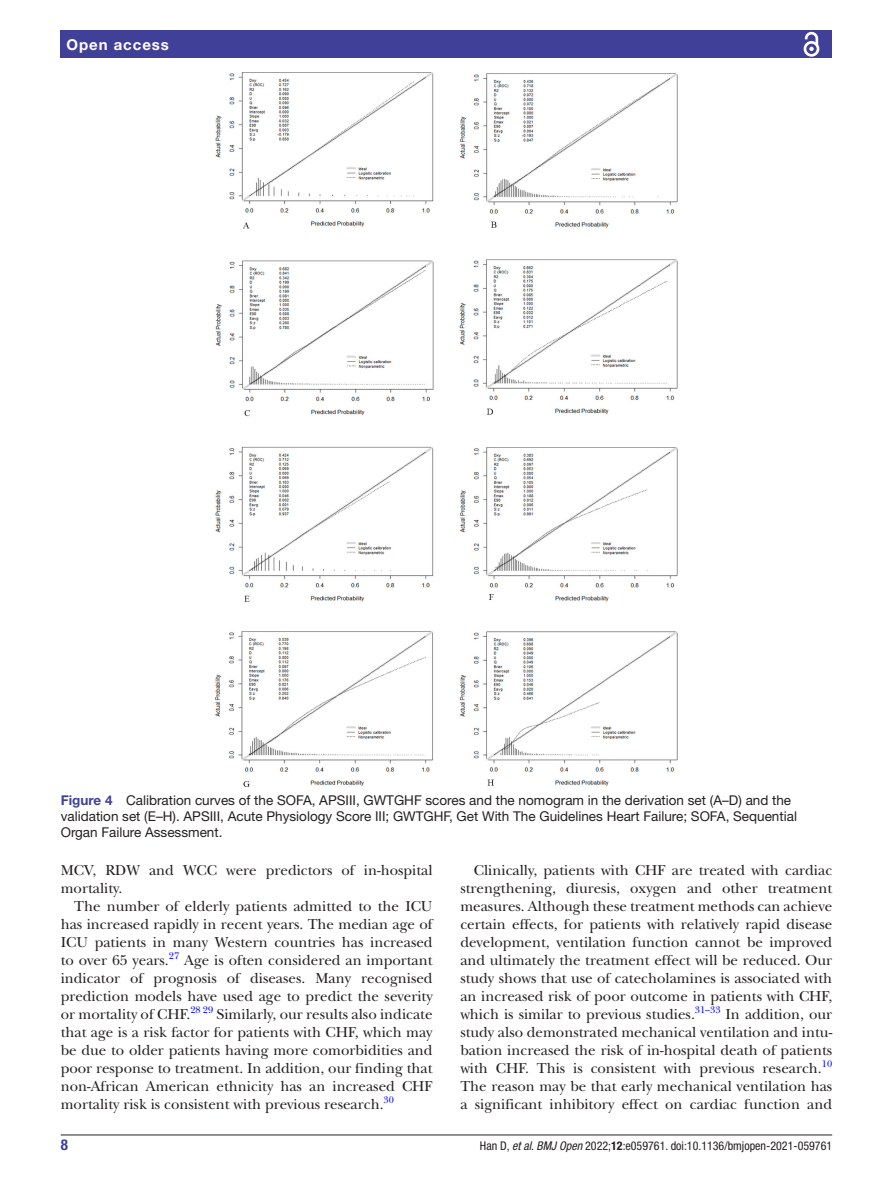
<style>
.page{position:relative;width:893px;height:1191px;background:#fff}
.page>*{position:absolute;margin:0;border:0;box-sizing:border-box;transform-origin:0 0}
.t1{font:15px/18px "New Baskerville";color:#231f20;text-align:justify}
.t2{font:700 15px "Helvetica Neue LT Std";letter-spacing:.065em;color:#fff}
.t3{font:700 condensed 15px "Helvetica Neue LT Std";color:#414099}
.t4{font:13.5px/16.2px "Helvetica Neue LT Std";color:#231f20}
.t5{font:condensed 12px "Helvetica Neue LT Std";color:#231f20}
.t6{font:9.9px "New Baskerville";color:#00f}
.s1{font-weight:700;color:#414099}
.s2{font-style:italic}
.s3{font-weight:700}
</style>
<div class="page">
<hr style="left:61px;top:1134px;width:771px;height:1px;background:#231f20">
<div style="left:61px;top:31px;width:771px;height:27px;background:#414099"></div>
<svg style="left:803px;top:31px;width:17px;height:26px"></svg>
<img style="left:215px;top:73px;width:463px;height:714px">
<p class="t2" style="left:66px;top:35px;width:104px">Open access</p>
<p class="t4" style="left:61px;top:791px;width:738px"><span class="s1">Figure 4</span> Calibration curves of the SOFA, APSIII, GWTGHF scores and the nomogram in the derivation set (A–D) and the validation set (E–H). APSIII, Acute Physiology Score III; GWTGHF, Get With The Guidelines Heart Failure; SOFA, Sequential<br>Organ Failure Assessment.</p>
<p class="t1" style="left:61px;top:861px;width:373px">MCV, RDW and WCC were predictors of in-hospital mortality.</p>
<p class="t1" style="left:61px;top:897px;width:373px;text-indent:14px">The number of elderly patients admitted to the ICU has increased rapidly in recent years. The median age of ICU patients in many Western countries has increased to over 65 years.</p>
<p class="t6" style="left:169px;top:949px;width:12px">27</p>
<p class="t1" style="left:61px;top:951px;width:373px;text-indent:123px">Age is often considered an important indicator of prognosis of diseases. Many recognised prediction models have used age to predict the severity or mortality of CHF.</p>
<p class="t6" style="left:190px;top:1003px;width:24px">28 29</p>
<p class="t1" style="left:61px;top:1005px;width:373px;text-indent:156px">Similarly, our results also indicate that age is a risk factor for patients with CHF, which may be due to older patients having more comorbidities and poor response to treatment. In addition, our finding that non-African American ethnicity has an increased CHF mortality risk is consistent with previous research.</p>
<p class="t6" style="left:384px;top:1093px;width:12px">30</p>
<p class="t1" style="left:460px;top:861px;width:373px;text-indent:14px">Clinically, patients with CHF are treated with cardiac strengthening, diuresis, oxygen and other treatment measures. Although these treatment methods can achieve certain effects, for patients with relatively rapid disease development, ventilation function cannot be improved and ultimately the treatment effect will be reduced. Our study shows that use of catecholamines is associated with an increased risk of poor outcome in patients with CHF, which is similar to previous studies.<sup>31–33</sup> In addition, our study also demonstrated mechanical ventilation and intu&shy;bation increased the risk of in-hospital death of patients with CHF. This is consistent with previous research.</p>
<p class="t6" style="left:822px;top:1057px;width:12px">10</p>
<p class="t1" style="left:460px;top:1077px;width:373px">The reason may be that early mechanical ventilation has a significant inhibitory effect on cardiac function and</p>
<p class="t3" style="left:61px;top:1135px;width:9px">8</p>
<p class="t5" style="left:480px;top:1138px;width:354px">Han D, <span class="s2">et al</span>. <span class="s2">BMJ Open</span> 2022;<span class="s3">12</span>:e059761. doi:10.1136/bmjopen-2021-059761</p>
</div>
